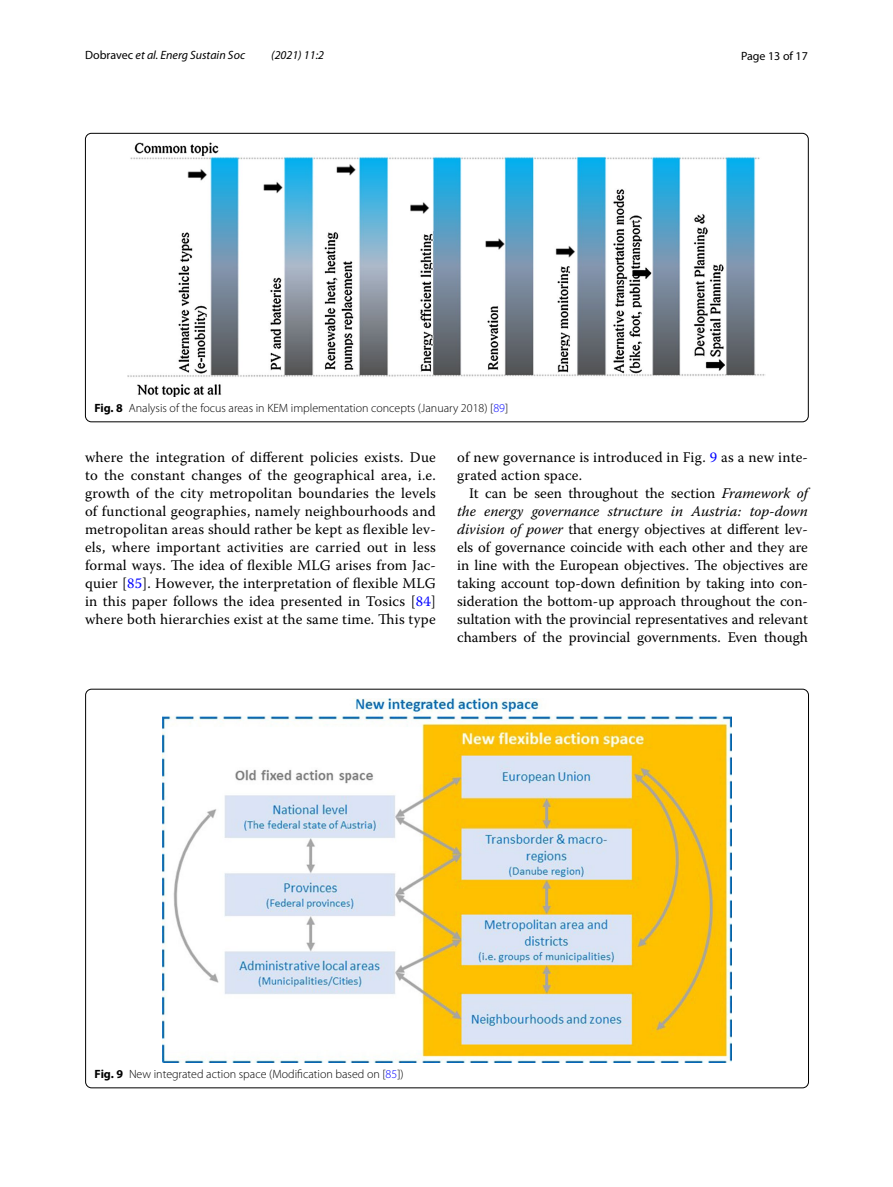
<style>
.page{position:relative;width:893px;height:1187px;background:#fff}
.page>*{position:absolute;margin:0;border:0;box-sizing:border-box;transform-origin:0 0}
.t1{font:14.7px/18px "Warnock Pro";letter-spacing:.015em;color:#000;text-align:justify}
.t2{font:300 12px "Myriad Pro";color:#000}
.t3{font:italic 12px "Myriad Pro";color:#000}
.t4{font:12px "Myriad Pro";color:#000}
.s1{font-style:normal}
.s2{font-weight:700}
.s3{color:#00f}
.s4{font-style:italic}
</style>
<div class="page">
<img style="left:128px;top:142px;width:637px;height:255px">
<img style="left:163px;top:698px;width:568px;height:364px">
<p class="t3" style="left:85px;top:48px;width:162px"><span class="s1">Dobravec</span> et al. Energ Sustain Soc</p>
<p class="t3" style="left:271px;top:48px;width:54px">(2021) 11:2</p>
<p class="t4" style="left:741px;top:48px;width:68px">Page 13 of 17</p>
<p class="t2" style="left:94px;top:401px;width:415px"><span class="s2">Fig. 8</span> Analysis of the focus areas in KEM implementation concepts (January 2018) [<span class="s3">89</span>]</p>
<p class="t1" style="left:85px;top:447px;width:352px">where the integration of different policies exists. Due to the constant changes of the geographical area, i.e. growth of the city metropolitan boundaries the levels of functional geographies, namely neighbourhoods and metropolitan areas should rather be kept as flexible lev&shy;els, where important activities are carried out in less formal ways. The idea of flexible MLG arises from Jac&shy;quier [<span class="s3">85</span>]. However, the interpretation of flexible MLG in this paper follows the idea presented in Tosics [<span class="s3">84</span>] where both hierarchies exist at the same time. This type</p>
<p class="t1" style="left:457px;top:447px;width:352px">of new governance is introduced in Fig. <span class="s3">9</span> as a new inte&shy;grated action space.</p>
<p class="t1" style="left:457px;top:483px;width:352px;text-indent:12px">It can be seen throughout the section <span class="s4">Framework of the energy governance structure in Austria: top-down division of power</span> that energy objectives at different lev&shy;els of governance coincide with each other and they are in line with the European objectives. The objectives are taking account top-down definition by taking into con&shy;sideration the bottom-up approach throughout the con&shy;sultation with the provincial representatives and relevant chambers of the provincial governments. Even though</p>
<p class="t2" style="left:95px;top:1066px;width:311px"><span class="s2">Fig. 9</span> New integrated action space (Modification based on [<span class="s3">85</span>])</p>
</div>
